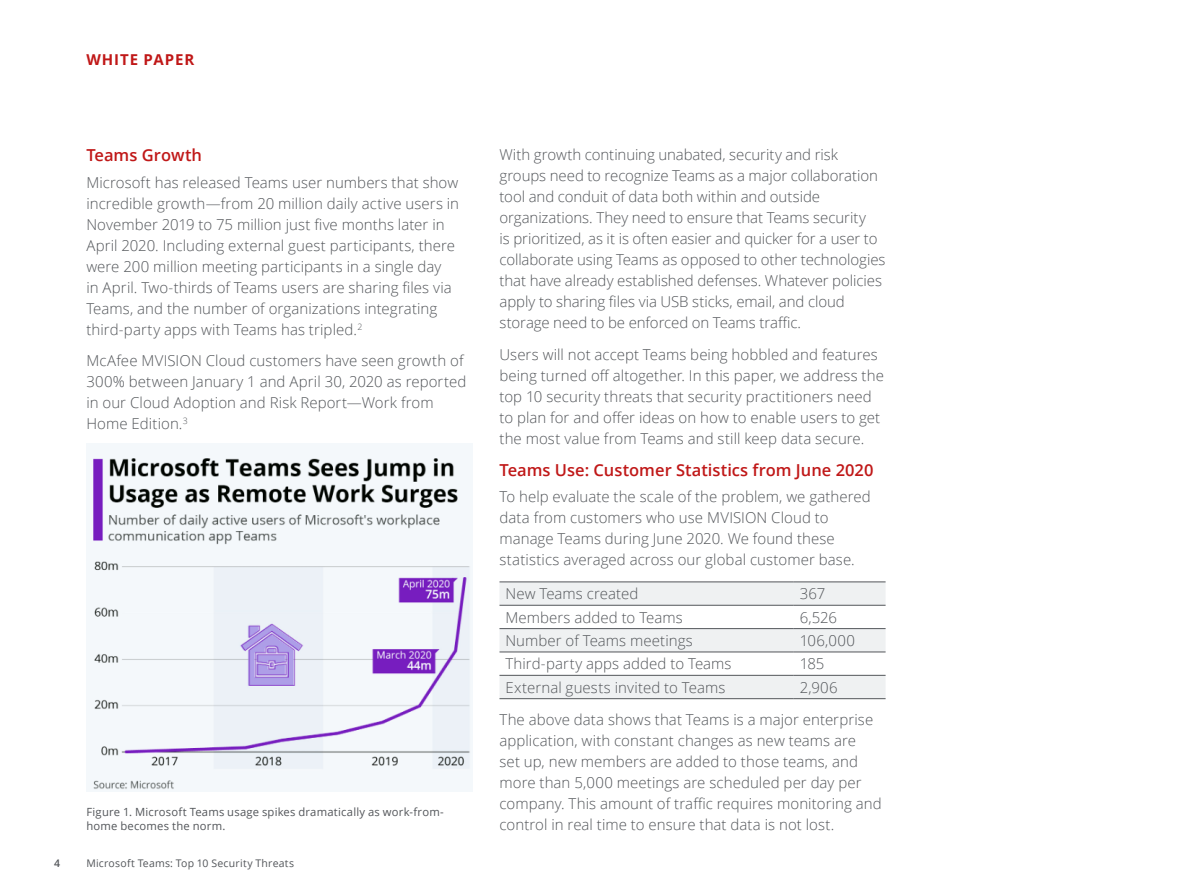
<style>
.page{position:relative;width:1188px;height:891px;background:#fff}
.page>*{position:absolute;margin:0;border:0;box-sizing:border-box;transform-origin:0 0}
.t1{font:600 16.5px "Open Sans";color:#c01818}
.t2{font:300 15px/21px "Open Sans";letter-spacing:.005em;color:#53565a}
.t3{font:700 15px "Open Sans";letter-spacing:.065em;color:#c01818}
.t4{font:11.25px/13.5px "Open Sans";letter-spacing:.02em;color:#53565a}
.t5{font:10.5px "Open Sans";letter-spacing:.02em;color:#53565a}
.t6{font:600 10.5px "Open Sans";color:#53565a}
</style>
<div class="page">
<img style="left:86px;top:443px;width:386px;height:349px">
<svg style="left:500px;top:583px;width:386px;height:115px;fill:#eff1f2"></svg>
<hr style="left:500px;top:582px;width:294px;height:1px;background:#53565a">
<hr style="left:794px;top:582px;width:92px;height:1px;background:#53565a">
<hr style="left:500px;top:605px;width:294px;height:1px;background:#53565a">
<hr style="left:794px;top:605px;width:92px;height:1px;background:#53565a">
<hr style="left:500px;top:628px;width:294px;height:1px;background:#53565a">
<hr style="left:794px;top:628px;width:92px;height:1px;background:#53565a">
<hr style="left:500px;top:652px;width:294px;height:1px;background:#53565a">
<hr style="left:794px;top:652px;width:92px;height:1px;background:#53565a">
<hr style="left:500px;top:675px;width:294px;height:1px;background:#53565a">
<hr style="left:794px;top:675px;width:92px;height:1px;background:#53565a">
<hr style="left:500px;top:698px;width:294px;height:1px;background:#53565a">
<hr style="left:794px;top:698px;width:92px;height:1px;background:#53565a">
<p class="t3" style="left:86px;top:49px;width:109px">WHITE PAPER</p>
<p class="t1" style="left:86px;top:144px;width:117px">Teams Growth</p>
<p class="t2" style="left:86px;top:171px;width:374px">Microsoft has released Teams user numbers that show incredible growth—from 20 million daily active users in November 2019 to 75 million just five months later in April 2020. Including external guest participants, there were 200 million meeting participants in a single day<br>in April. Two-thirds of Teams users are sharing files via Teams, and the number of organizations integrating third-party apps with Teams has tripled.<sup>2</sup></p>
<p class="t2" style="left:86px;top:350px;width:382px">McAfee MVISION Cloud customers have seen growth of 300% between January 1 and April 30, 2020 as reported in our Cloud Adoption and Risk Report—Work from Home Edition.<sup>3</sup></p>
<p class="t4" style="left:86px;top:805px;width:359px">Figure 1. Microsoft Teams usage spikes dramatically as work-from&shy;home becomes the norm.</p>
<p class="t6" style="left:54px;top:856px;width:7px">4</p>
<p class="t5" style="left:86px;top:856px;width:209px">Microsoft Teams: Top 10 Security Threats</p>
<p class="t2" style="left:500px;top:144px;width:388px">With growth continuing unabated, security and risk groups need to recognize Teams as a major collaboration tool and conduit of data both within and outside organizations. They need to ensure that Teams security<br>is prioritized, as it is often easier and quicker for a user to collaborate using Teams as opposed to other technologies that have already established defenses. Whatever policies apply to sharing files via USB sticks, email, and cloud storage need to be enforced on Teams traffic.</p>
<p class="t2" style="left:500px;top:343px;width:386px">Users will not accept Teams being hobbled and features being turned off altogether. In this paper, we address the top 10 security threats that security practitioners need to plan for and offer ideas on how to enable users to get the most value from Teams and still keep data secure.</p>
<p class="t1" style="left:500px;top:458px;width:376px">Teams Use: Customer Statistics from June 2020</p>
<p class="t2" style="left:500px;top:486px;width:373px">To help evaluate the scale of the problem, we gathered data from customers who use MVISION Cloud to manage Teams during June 2020. We found these statistics averaged across our global customer base.</p>
<p class="t2" style="left:505px;top:583px;width:134px">New Teams created</p>
<p class="t2" style="left:800px;top:583px;width:27px">367</p>
<p class="t2" style="left:505px;top:606px;width:179px">Members added to Teams</p>
<p class="t2" style="left:800px;top:606px;width:39px">6,526</p>
<p class="t2" style="left:505px;top:630px;width:189px">Number of Teams meetings</p>
<p class="t2" style="left:800px;top:630px;width:57px">106,000</p>
<p class="t2" style="left:505px;top:653px;width:228px">Third-party apps added to Teams</p>
<p class="t2" style="left:800px;top:653px;width:26px">185</p>
<p class="t2" style="left:505px;top:676px;width:221px">External guests invited to Teams</p>
<p class="t2" style="left:500px;top:671px;width:375px;line-height:32px;text-indent:300px">2,906<br>The above data shows that Teams is a major enterprise</p>
<p class="t2" style="left:500px;top:729px;width:384px">application, with constant changes as new teams are<br>set up, new members are added to those teams, and more than 5,000 meetings are scheduled per day per company. This amount of traffic requires monitoring and control in real time to ensure that data is not lost.</p>
</div>
